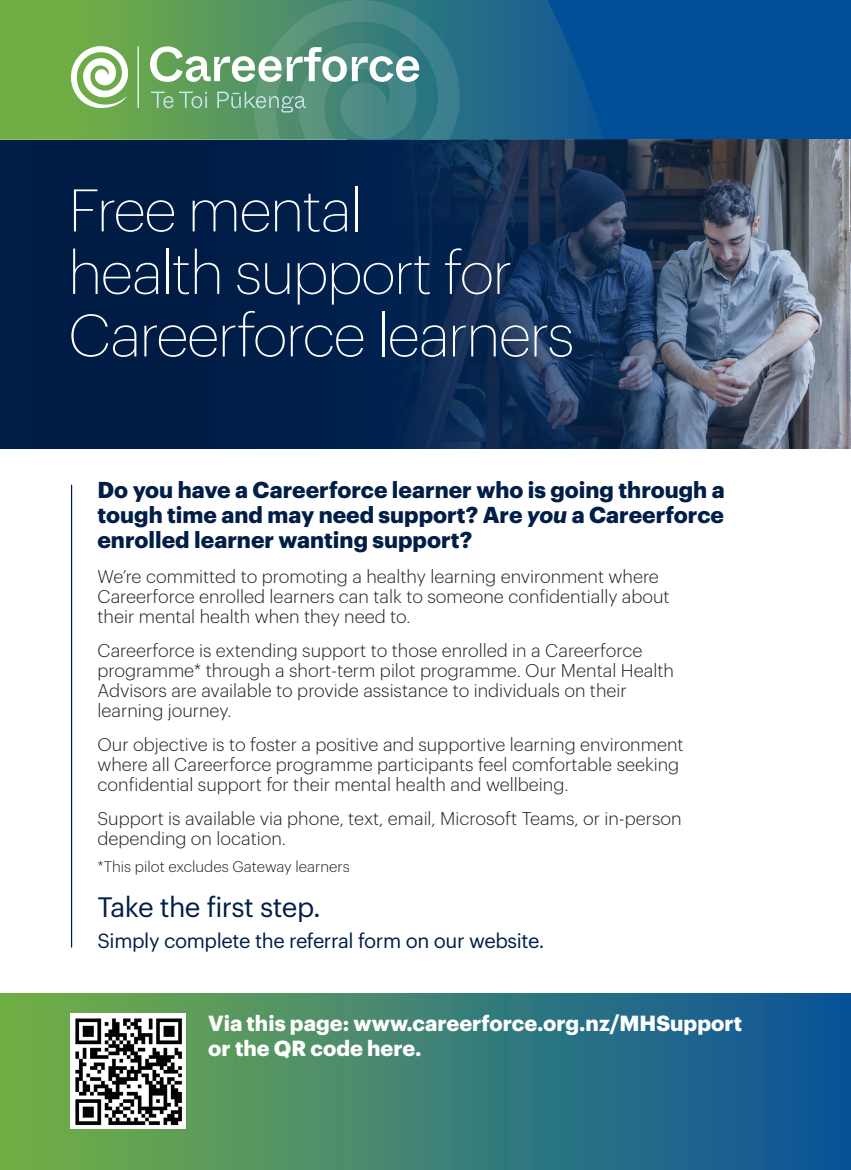
<style>
.page{position:relative;width:851px;height:1170px;background:#fff}
.page>*{position:absolute;margin:0;border:0;box-sizing:border-box;transform-origin:0 0}
.t1{font:200 58.62px/62.5px "Graphik";letter-spacing:-.02em;color:#fff}
.t2{font:27.5px "Graphik";letter-spacing:-.02em;color:#001e47}
.t3{font:700 22.5px/25px "Graphik";color:#001e47;text-align:justify}
.t4{font:700 21.38px "Graphik";color:#fff}
.t5{font:20px "Graphik";letter-spacing:-.02em;color:#001e47}
.t6{font:300 18px/20px "Graphik";color:#231f20}
.t7{font:300 15px "Graphik";color:#231f20}
.s1{font-style:italic}
.s2{color:#231f20}
</style>
<div class="page">
<div style="left:347px;top:0;width:503px;height:140px;background:#014e99"></div>
<svg style="left:0;top:0;width:603px;height:140px"></svg>
<svg style="left:68px;top:43px;width:69px;height:68px"></svg>
<hr style="left:138px;top:46px;width:1px;height:62px;background:#fff">
<svg style="left:150px;top:0;width:311px;height:140px"></svg>
<div style="left:0;top:993px;width:850px;height:176px;background:linear-gradient(to right,#76b347,#08539d)"></div>
<hr style="left:71px;top:485px;width:1px;height:462px;background:#001e47">
<div style="left:0;top:140px;width:850px;height:308px;background:#001e47"></div>
<img style="left:398px;top:140px;width:452px;height:308px">
<img style="left:71px;top:1013px;width:115px;height:115px">
<p class="t1" style="left:68px;top:175px;width:507px">Free mental<br>health support for<br>Careerforce learners</p>
<p class="t3" style="left:97px;top:475px;width:628px">Do you have a Careerforce learner who is going through a tough time and may need support? Are <span class="s1">you</span> a Careerforce enrolled learner wanting support?</p>
<p class="t6" style="left:97px;top:564px;width:573px">We’re committed to promoting a healthy learning environment where<br>Careerforce enrolled learners can talk to someone confidentially about their mental health when they need to.</p>
<p class="t6" style="left:97px;top:638px;width:578px">Careerforce is extending support to those enrolled in a Careerforce programme* through a short-term pilot programme. Our Mental Health Advisors are available to provide assistance to individuals on their learning journey.</p>
<p class="t6" style="left:97px;top:733px;width:587px">Our objective is to foster a positive and supportive learning environment where all Careerforce programme participants feel comfortable seeking confidential support for their mental health and wellbeing.</p>
<p class="t6" style="left:97px;top:807px;width:585px">Support is available via phone, text, email, Microsoft Teams, or in-person depending on location.</p>
<p class="t7" style="left:97px;top:855px;width:253px">*This pilot excludes Gateway learners</p>
<p class="t2" style="left:97px;top:886px;width:225px">Take the first step.</p>
<p class="t5" style="left:97px;top:925px;width:448px">Simply complete the referral form on our website<span class="s2">.</span></p>
<p class="t4" style="left:208px;top:1006px;width:535px">Via this page: www.careerforce.org.nz/MHSupport</p>
<p class="t4" style="left:208px;top:1031px;width:215px">or the QR code here.</p>
</div>
